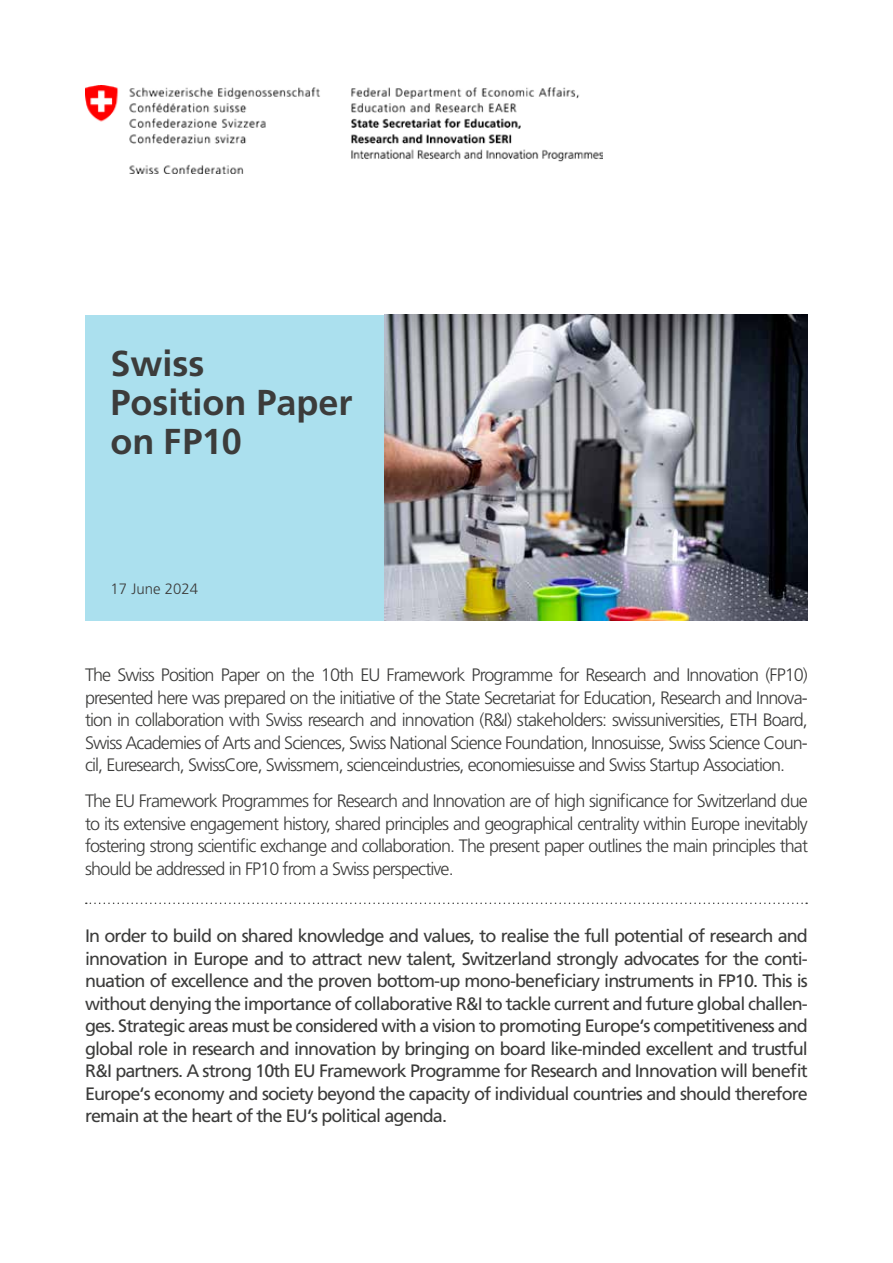
<style>
.page{position:relative;width:893px;height:1263px;background:#fff}
.page>*{position:absolute;margin:0;border:0;box-sizing:border-box;transform-origin:0 0}
.t1{font:700 36px/39px "Frutiger LT Std";color:#3c3c3b}
.t2{font:300 18px/22.5px "Frutiger LT Std";letter-spacing:-.05em;color:#3c3c3b;text-align:justify}
.t3{font:18px/22.5px "Frutiger LT Std";letter-spacing:-.05em;color:#3c3c3b;text-align:justify}
.t4{font:300 15px "Frutiger LT Std";color:#3c3c3b}
</style>
<div class="page">
<div style="left:85px;top:315px;width:302px;height:306px;background:#abe0ee"></div>
<img style="left:85px;top:85px;width:517px;height:89px">
<svg style="left:86px;top:902px;width:721px;height:2px"></svg>
<img style="left:385px;top:315px;width:423px;height:306px">
<h1 class="t1" style="left:111px;top:344px;width:244px">Swiss<br>Position Paper on FP10</h1>
<p class="t4" style="left:111px;top:580px;width:89px">17 June 2024</p>
<p class="t2" style="left:85px;top:664px;width:724px">The Swiss Position Paper on the 10th EU Framework Programme for Research and Innovation (FP10) presented here was prepared on the initiative of the State Secretariat for Education, Research and Innova&shy;tion in collaboration with Swiss research and innovation (R&amp;I) stakeholders: swissuniversities, ETH Board, Swiss Academies of Arts and Sciences, Swiss National Science Foundation, Innosuisse, Swiss Science Coun&shy;cil, Euresearch, SwissCore, Swissmem, scienceindustries, economiesuisse and Swiss Startup Association.</p>
<p class="t2" style="left:85px;top:790px;width:724px">The EU Framework Programmes for Research and Innovation are of high significance for Switzerland due to its extensive engagement history, shared principles and geographical centrality within Europe inevitably fostering strong scientific exchange and collaboration. The present paper outlines the main principles that should be addressed in FP10 from a Swiss perspective.</p>
<p class="t3" style="left:85px;top:925px;width:724px">In order to build on shared knowledge and values, to realise the full potential of research and innovation in Europe and to attract new talent, Switzerland strongly advocates for the conti&shy;nuation of excellence and the proven bottom-up mono-beneficiary instruments in FP10. This is without denying the importance of collaborative R&amp;I to tackle current and future global challen&shy;ges. Strategic areas must be considered with a vision to promoting Europe‘s competitiveness and global role in research and innovation by bringing on board like-minded excellent and trustful R&amp;I partners. A strong 10th EU Framework Programme for Research and Innovation will benefit Europe‘s economy and society beyond the capacity of individual countries and should therefore remain at the heart of the EU‘s political agenda.</p>
</div>
